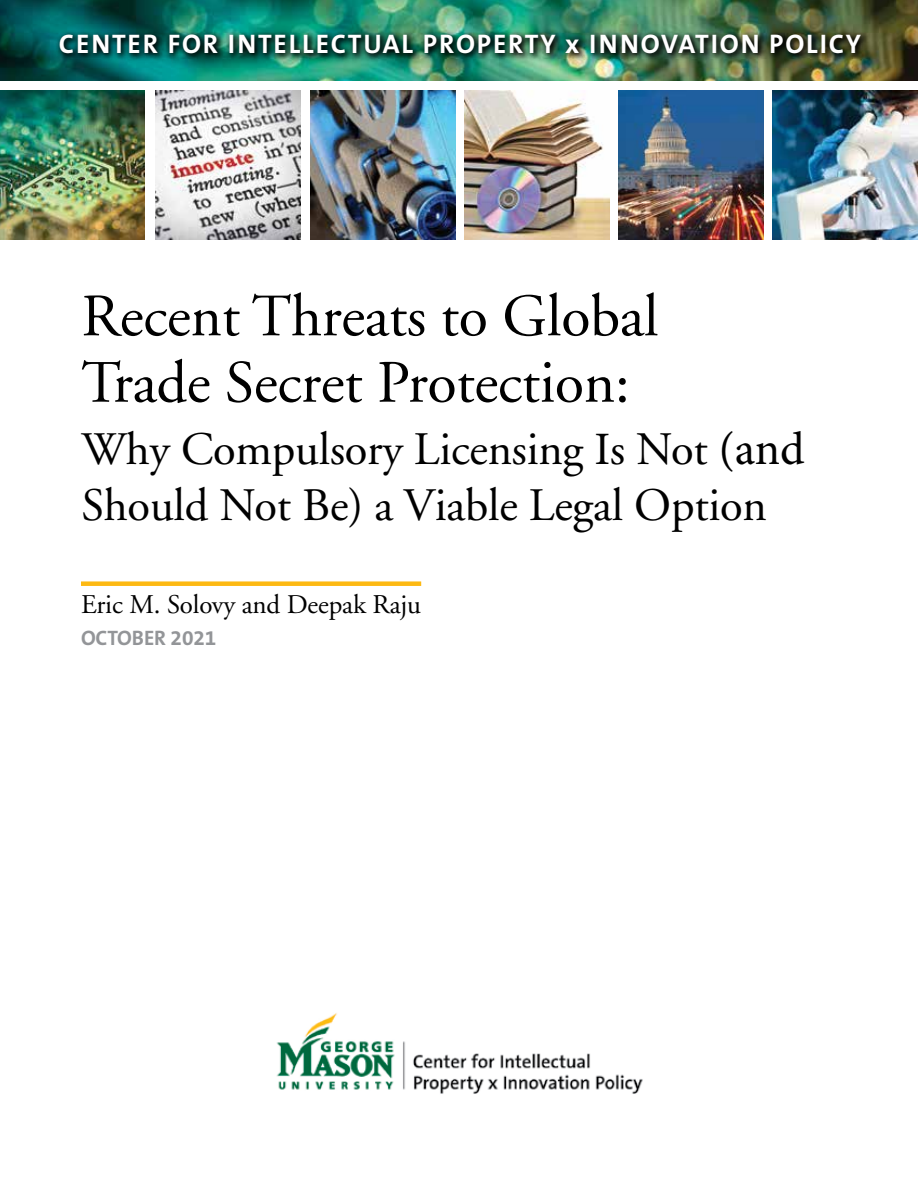
<style>
.page{position:relative;width:918px;height:1188px;background:#fff}
.page>*{position:absolute;margin:0;border:0;box-sizing:border-box;transform-origin:0 0}
.t1{font:60px/66.4px "Adobe Garamond";letter-spacing:-.005em;color:#000}
.t2{font:46.5px/56.1px "Adobe Garamond";letter-spacing:-.005em;color:#000}
.t3{font:700 27px "The Sans B7";letter-spacing:.07em;color:#fff}
.t4{font:27px "Adobe Garamond";letter-spacing:-.005em;color:#000}
.t5{font:700 21px "The Sans B7";letter-spacing:-.005em;color:#939598}
.s1{font-family:"Minion Pro"}
</style>
<div class="page">
<img style="left:0;top:0;width:918px;height:81px">
<div style="left:81px;top:581px;width:340px;height:5px;background:#fdb913"></div>
<img style="left:0;top:90px;width:145px;height:150px">
<img style="left:156px;top:90px;width:145px;height:150px">
<img style="left:310px;top:90px;width:145px;height:150px">
<img style="left:465px;top:90px;width:145px;height:150px">
<img style="left:619px;top:90px;width:145px;height:150px">
<img style="left:773px;top:90px;width:145px;height:150px">
<img style="left:55px;top:29px;width:815px;height:33px">
<img style="left:276px;top:1013px;width:367px;height:81px">
<p class="t3" style="left:59px;top:29px;width:803px">CENTER FOR INTELLECTUAL PROPERTY x INNOVATION POLICY</p>
<p class="t1" style="left:81px;top:285px;width:579px">Recent Threats to Global<br>Trade Secret Protection:</p>
<p class="t2" style="left:81px;top:423px;width:725px">Why Compulsory Licensing <span class="s1">I</span>s Not <span class="s1">(and<br></span>Should Not Be) a Viable Legal Option</p>
<p class="t4" style="left:81px;top:590px;width:342px">Eric M. Solovy and Deepak Raju</p>
<p class="t5" style="left:81px;top:627px;width:137px">OCTOBER 2021</p>
</div>
